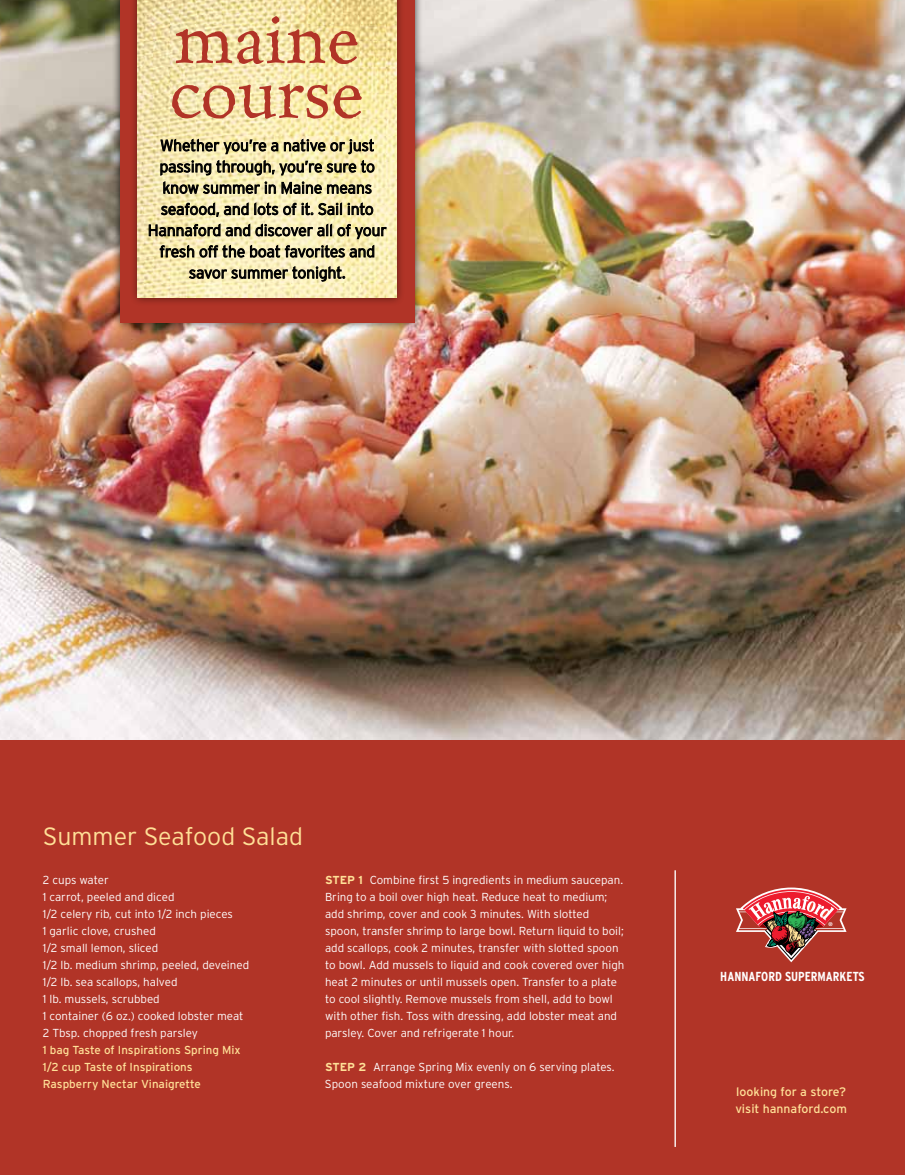
<style>
.page{position:relative;width:905px;height:1175px;background:#fff}
.page>*{position:absolute;margin:0;border:0;box-sizing:border-box;transform-origin:0 0}
.t1{font:76.35px/54.4px "Celestia Antiqua";color:#b13427}
.t2{font:300 24.9px "Interstate";color:#ffe097}
.t3{font:300 15.6px/21.1px "Interstate";letter-spacing:-.005em;color:#000;text-align:center}
.t4{font:700 condensed 13.05px "Interstate";color:#fff}
.t5{font:12.3px/17.1px "Interstate";color:#ffe097}
.t6{font:300 11.55px/17.1px "Interstate";color:#fff}
.t7{font:11.55px/17.1px "Interstate";color:#ffe097}
.t8{font:900 5.25px "Helvetica";color:#fff}
.s1{font-weight:700;color:#ffe097}
</style>
<div class="page">
<img style="left:0;top:0;width:904px;height:740px">
<div style="left:0;top:740px;width:904px;height:434px;background:#b13427"></div>
<hr style="left:674px;top:870px;width:2px;height:276px;background:#fff">
<div style="left:112px;top:0;width:311px;height:330px;background:#000;opacity:.75"></div>
<div style="left:120px;top:0;width:294px;height:322px;background:#b13427"></div>
<div style="left:129px;top:0;width:275px;height:306px;background:#000;opacity:.5"></div>
<img style="left:138px;top:0;width:258px;height:298px">
<svg style="left:161px;top:139px;width:117px;height:15px;background:#a29a75"></svg>
<svg style="left:284px;top:139px;width:41px;height:12px"></svg>
<svg style="left:331px;top:139px;width:42px;height:15px"></svg>
<svg style="left:161px;top:161px;width:50px;height:14px"></svg>
<svg style="left:217px;top:161px;width:57px;height:14px"></svg>
<svg style="left:280px;top:161px;width:41px;height:14px"></svg>
<svg style="left:327px;top:161px;width:47px;height:11px"></svg>
<svg style="left:164px;top:182px;width:95px;height:11px"></svg>
<svg style="left:265px;top:182px;width:10px;height:11px"></svg>
<svg style="left:282px;top:182px;width:39px;height:12px"></svg>
<svg style="left:327px;top:185px;width:44px;height:8px"></svg>
<svg style="left:161px;top:203px;width:87px;height:13px"></svg>
<svg style="left:255px;top:203px;width:41px;height:12px"></svg>
<svg style="left:302px;top:203px;width:39px;height:12px"></svg>
<svg style="left:348px;top:203px;width:25px;height:12px"></svg>
<svg style="left:149px;top:224px;width:71px;height:12px"></svg>
<svg style="left:226px;top:224px;width:24px;height:12px"></svg>
<svg style="left:256px;top:224px;width:56px;height:12px"></svg>
<svg style="left:318px;top:224px;width:14px;height:12px"></svg>
<svg style="left:338px;top:224px;width:48px;height:15px"></svg>
<svg style="left:160px;top:245px;width:34px;height:12px"></svg>
<svg style="left:200px;top:245px;width:44px;height:12px"></svg>
<svg style="left:250px;top:245px;width:94px;height:12px"></svg>
<svg style="left:350px;top:245px;width:24px;height:12px"></svg>
<svg style="left:189px;top:270px;width:37px;height:8px"></svg>
<svg style="left:232px;top:270px;width:55px;height:8px"></svg>
<svg style="left:293px;top:267px;width:52px;height:14px"></svg>
<svg style="left:736px;top:887px;width:110px;height:75px"></svg>
<h1 class="t1" style="left:170px;top:14px;width:195px">maine course</h1>
<h3 class="t3" style="left:148px;top:135px;width:240px">Whether you’re a native or just passing through, you’re sure to know summer in Maine means seafood, and lots of it. Sail into<br>Hannaford and discover all of your fresh off the boat favorites and savor summer tonight.</h3>
<h2 class="t2" style="left:43px;top:822px;width:262px">Summer Seafood Salad</h2>
<p class="t6" style="left:43px;top:871px;width:208px">2 cups water<br>1 carrot, peeled and diced<br>1/2 celery rib, cut into 1/2 inch pieces<br>1 garlic clove, crushed<br>1/2 small lemon, sliced<br>1/2 lb. medium shrimp, peeled, deveined<br>1/2 lb. sea scallops, halved<br>1 lb. mussels, scrubbed<br>1 container (6 oz.) cooked lobster meat<br>2 Tbsp. chopped fresh parsley</p>
<p class="t7" style="left:43px;top:1041px;width:199px">1 bag Taste of Inspirations Spring Mix<br>1/2 cup Taste of Inspirations<br>Raspberry Nectar Vinaigrette</p>
<p class="t6" style="left:325px;top:871px;width:301px"><span class="s1">STEP 1</span> Combine first 5 ingredients in medium saucepan.<br>Bring to a boil over high heat. Reduce heat to medium; add shrimp, cover and cook 3 minutes. With slotted spoon, transfer shrimp to large bowl. Return liquid to boil; add scallops, cook 2 minutes, transfer with slotted spoon to bowl. Add mussels to liquid and cook covered over high heat 2 minutes or until mussels open. Transfer to a plate to cool slightly. Remove mussels from shell, add to bowl with other fish. Toss with dressing, add lobster meat and parsley. Cover and refrigerate 1 hour.</p>
<p class="t6" style="left:325px;top:1058px;width:291px"><span class="s1">STEP 2</span> Arrange Spring Mix evenly on 6 serving plates.<br>Spoon seafood mixture over greens.</p>
<p class="t8" style="left:828px;top:921px;width:6px">®</p>
<p class="t4" style="left:720px;top:969px;width:146px">HANNAFORD SUPERMARKETS</p>
<p class="t5" style="left:735px;top:1082px;width:113px">looking for a store? visit hannaford.com</p>
</div>
